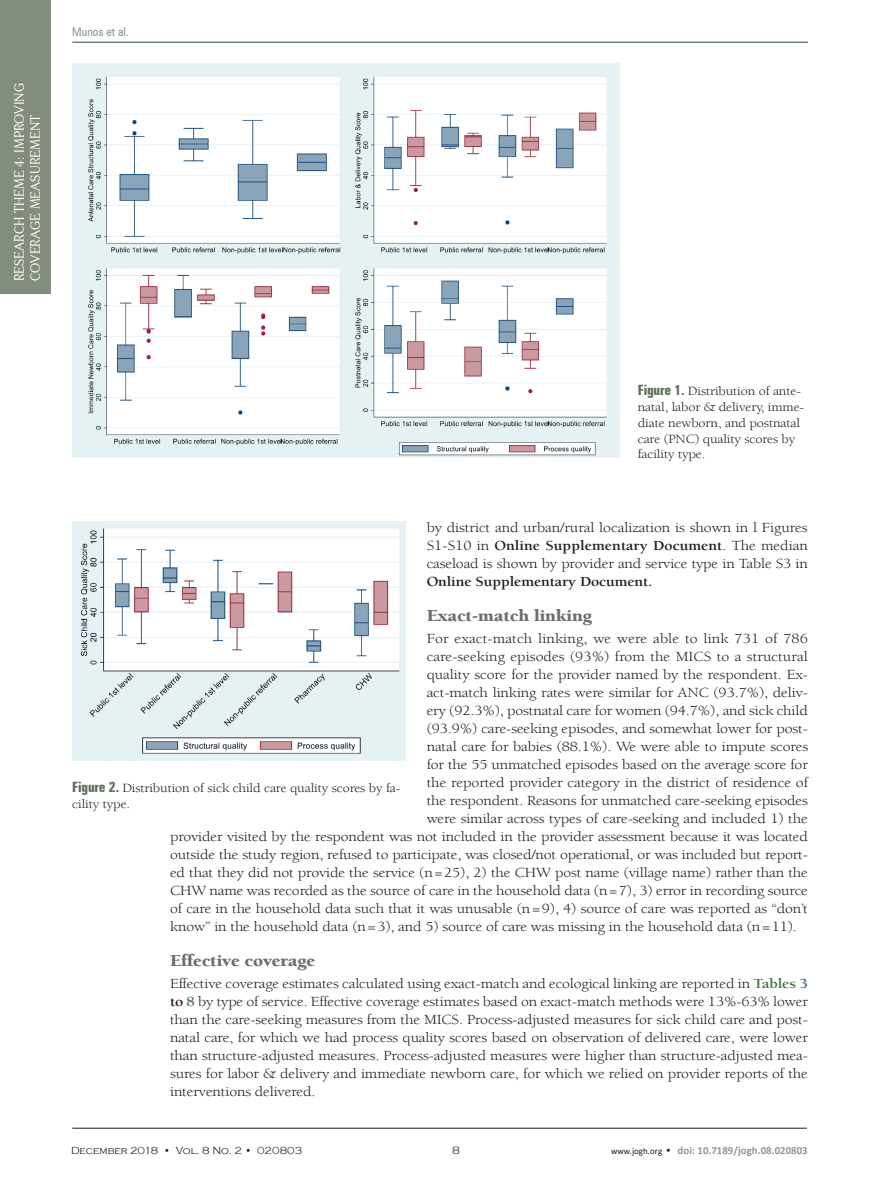
<style>
.page{position:relative;width:893px;height:1191px;background:#fff}
.page>*{position:absolute;margin:0;border:0;box-sizing:border-box;transform-origin:0 0}
.t1{font:18px "Centabel";color:#fff}
.t2{font:900 17.1px "Berkeley Std";letter-spacing:-.01em;color:#6c6d70;scale:1.11 1}
.t3{font:14.25px/18px "Berkeley Std";letter-spacing:-.01em;color:#231f20;text-align:justify;scale:1.11 1}
.t4{font:700 14.25px "Berkeley Std";letter-spacing:-.01em;color:#231f20;scale:1.11 1}
.t5{font:13.5px "Centabel";color:#fff}
.t6{font:12.9px/15.8px "Berkeley Std";letter-spacing:-.01em;color:#231f20;scale:1.11 1}
.t7{font:condensed 12px "Zurich BT";color:#939598}
.t8{font:700 10.95px "Calibri";color:#939598}
.t9{font:300 10.95px "Copperplate Gothic";color:#231f20}
.t10{font:300 10.5px "Copperplate Gothic";color:#231f20}
.s1{font-family:"Zurich BT";font-weight:700;font-stretch:extra-condensed;font-size:14.25px;color:#5f6f5b}
.s2{font-weight:700}
.s3{font-weight:700;color:#477045}
.s4{font-weight:400;font-size:9px;color:#231f20}
.s5{font-family:"Copperplate Gothic";font-weight:300;color:#231f20}
</style>
<div class="page">
<hr style="left:72px;top:1128px;width:735px;height:1px;background:#231f20">
<hr style="left:72px;top:42px;width:736px;height:1px;background:#244d32">
<div style="left:0;top:0;width:51px;height:293px;background:#838d7c"></div>
<img style="left:72px;top:63px;width:548px;height:395px">
<img style="left:72px;top:521px;width:333px;height:239px">
<p class="t5" style="left:11px;top:281px;width:200px;rotate:-90deg">RESEARCH THEME 4: IMPROVING</p>
<p class="t5" style="left:27px;top:281px;width:168px;rotate:-90deg">COVERAGE MEASUREMENT</p>
<p class="t1" style="left:13px;top:281px;width:103px;rotate:-90deg">VIEWPOINTS</p>
<p class="t7" style="left:72px;top:25px;width:58px">Munos et al.</p>
<p class="t6" style="left:638px;top:383px;width:151px"><span class="s1">Figure 1.</span> Distribution of ante&shy;natal, labor &amp; delivery, imme&shy;diate newborn, and postnatal care (PNC) quality scores by facility type.</p>
<p class="t3" style="left:427px;top:518px;width:345px">by district and urban/rural localization is shown in l Figures S1-S10 in <span class="s2">Online Supplementary Document</span>. The median caseload is shown by provider and service type in Table S3 in</p>
<p class="t4" style="left:427px;top:573px;width:205px">Online Supplementary Document.</p>
<p class="t2" style="left:427px;top:606px;width:150px">Exact-match linking</p>
<p class="t3" style="left:427px;top:629px;width:345px">For exact-match linking, we were able to link 731 of 786</p>
<p class="t3" style="left:427px;top:647px;width:345px">care-seeking episodes (93%) from the MICS to a structural</p>
<p class="t3" style="left:427px;top:665px;width:345px">quality score for the provider named by the respondent. Ex-</p>
<p class="t3" style="left:427px;top:683px;width:345px">act-match linking rates were similar for ANC (93.7%), deliv-</p>
<p class="t3" style="left:427px;top:701px;width:345px">ery (92.3%), postnatal care for women (94.7%), and sick child</p>
<p class="t3" style="left:427px;top:719px;width:345px">(93.9%) care-seeking episodes, and somewhat lower for post-</p>
<p class="t3" style="left:427px;top:737px;width:345px">natal care for babies (88.1%). We were able to impute scores</p>
<p class="t3" style="left:427px;top:755px;width:345px">for the 55 unmatched episodes based on the average score for</p>
<p class="t3" style="left:427px;top:773px;width:345px">the reported provider category in the district of residence of</p>
<p class="t3" style="left:427px;top:791px;width:345px">the respondent. Reasons for unmatched care-seeking episodes</p>
<p class="t3" style="left:427px;top:809px;width:345px">were similar across types of care-seeking and included 1) the</p>
<p class="t3" style="left:170px;top:827px;width:576px">provider visited by the respondent was not included in the provider assessment because it was located</p>
<p class="t3" style="left:170px;top:845px;width:576px">outside the study region, refused to participate, was closed/not operational, or was included but report-</p>
<p class="t3" style="left:170px;top:863px;width:576px">ed that they did not provide the service (n=25), 2) the CHW post name (village name) rather than the</p>
<p class="t3" style="left:170px;top:881px;width:576px">CHW name was recorded as the source of care in the household data (n=7), 3) error in recording source</p>
<p class="t3" style="left:170px;top:899px;width:576px">of care in the household data such that it was unusable (n=9), 4) source of care was reported as “don’t</p>
<p class="t3" style="left:170px;top:917px;width:566px">know” in the household data (n=3), and 5) source of care was missing in the household data (n=11).</p>
<p class="t2" style="left:170px;top:951px;width:132px">Effective coverage</p>
<p class="t3" style="left:170px;top:975px;width:576px">Effective coverage estimates calculated using exact-match and ecological linking are reported in <span class="s3">Tables 3 </span><span class="s2">to</span> <span class="s3">8</span> by type of service. Effective coverage estimates based on exact-match methods were 13%-63% lower than the care-seeking measures from the MICS. Process-adjusted measures for sick child care and post&shy;natal care, for which we had process quality scores based on observation of delivered care, were lower than structure-adjusted measures. Process-adjusted measures were higher than structure-adjusted mea&shy;sures for labor &amp; delivery and immediate newborn care, for which we relied on provider reports of the interventions delivered.</p>
<p class="t6" style="left:72px;top:780px;width:297px"><span class="s1">Figure 2.</span> Distribution of sick child care quality scores by fa&shy;cility type.</p>
<p class="t10" style="left:71px;top:1144px;width:233px">December 2018 • Vol. 8 No. 2 • 020803</p>
<p class="t9" style="left:452px;top:1144px;width:9px">8</p>
<p class="t8" style="left:611px;top:1142px;width:198px"><span class="s4">www.jogh.org</span> <span class="s5">•</span> doi: 10.7189/jogh.08.020803</p>
</div>
